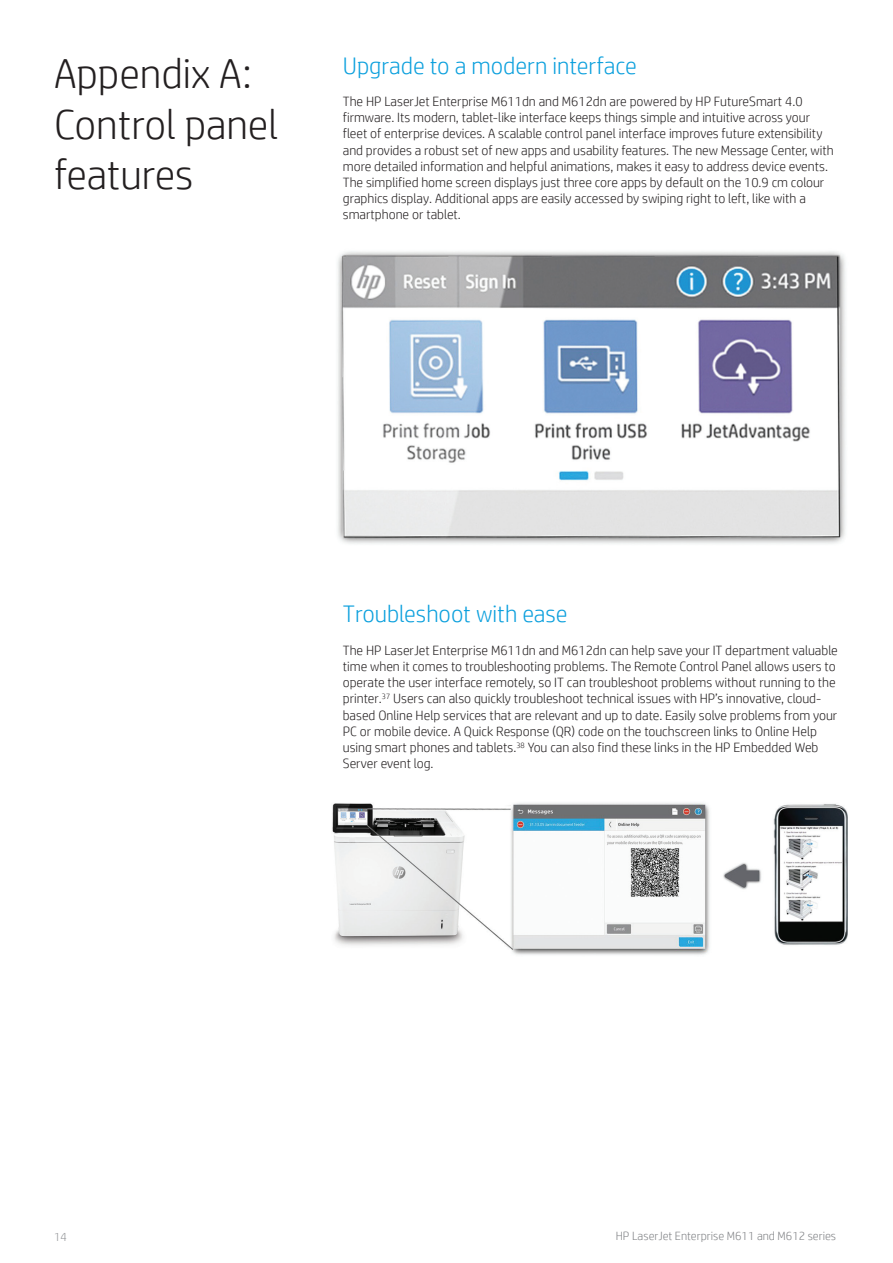
<style>
.page{position:relative;width:893px;height:1263px;background:#fff}
.page>*{position:absolute;margin:0;border:0;box-sizing:border-box;transform-origin:0 0}
.t1{font:300 42px/50.4px "HP Simplified";color:#231f20}
.t2{font:300 24px "HP Simplified";color:#0ca0dd}
.t3{font:300 13.5px/16.2px "HP Simplified";color:#231f20}
.t4{font:300 12px "HP Simplified";color:#808285}
.t5{font:300 12px "HP Simplified";color:#939598}
</style>
<div class="page">
<img style="left:332px;top:803px;width:516px;height:152px">
<img style="left:337px;top:251px;width:509px;height:293px">
<p class="t1" style="left:54px;top:47px;width:226px">Appendix A:<br>Control panel features</p>
<p class="t2" style="left:343px;top:49px;width:295px">Upgrade to a modern interface</p>
<p class="t3" style="left:343px;top:93px;width:492px">The HP LaserJet Enterprise M611dn and M612dn are powered by HP FutureSmart 4.0 firmware. Its modern, tablet-like interface keeps things simple and intuitive across your fleet of enterprise devices. A scalable control panel interface improves future extensibility and provides a robust set of new apps and usability features. The new Message Center, with more detailed information and helpful animations, makes it easy to address device events.<br>The simplified home screen displays just three core apps by default on the 10.9 cm colour graphics display. Additional apps are easily accessed by swiping right to left, like with a smartphone or tablet.</p>
<p class="t2" style="left:343px;top:598px;width:226px">Troubleshoot with ease</p>
<p class="t3" style="left:343px;top:642px;width:496px">The HP LaserJet Enterprise M611dn and M612dn can help save your IT department valuable time when it comes to troubleshooting problems. The Remote Control Panel allows users to operate the user interface remotely, so IT can troubleshoot problems without running to the printer.<sup>37</sup> Users can also quickly troubleshoot technical issues with HP’s innovative, cloud&shy;based Online Help services that are relevant and up to date. Easily solve problems from your PC or mobile device. A Quick Response (QR) code on the touchscreen links to Online Help using smart phones and tablets.<sup>38</sup> You can also find these links in the HP Embedded Web Server event log.</p>
<p class="t5" style="left:54px;top:1229px;width:14px">14</p>
<p class="t4" style="left:616px;top:1228px;width:222px">HP LaserJet Enterprise M611 and M612 series</p>
</div>
